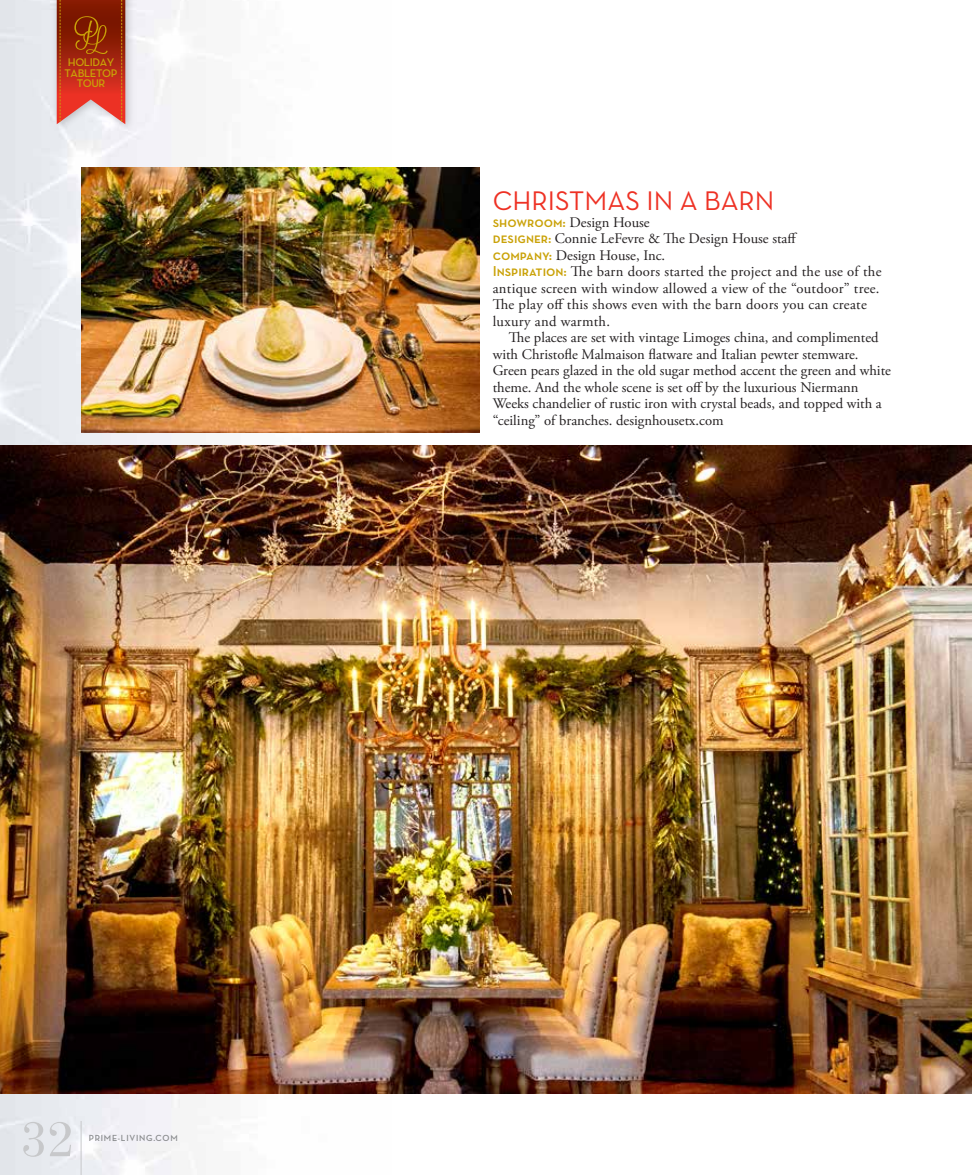
<style>
.page{position:relative;width:972px;height:1175px;background:#fff}
.page>*{position:absolute;margin:0;border:0;box-sizing:border-box;transform-origin:0 0}
.t1{font:52.2px "De Vinne BT Text";color:#c7c8ca}
.t2{font:27.3px "Neutra Text";color:#ee3124}
.t3{font:14.7px/16.5px "Adobe Garamond Pro";color:#231f20}
.t4{font:14.7px/16.5px "Adobe Garamond Pro";letter-spacing:.02em;color:#231f20}
.t5{font:600 11.25px/10.5px "Neutra Text";letter-spacing:-.035em;color:#caa208;text-align:center}
.t6{font:700 9px "Neutra Display";letter-spacing:.085em;color:#8a8c8e}
.s1{font-family:"Neutra Text Demi SC";color:#caa208}
</style>
<div class="page">
<img style="left:0;top:0;width:391px;height:1174px">
<img style="left:0;top:445px;width:972px;height:649px">
<img style="left:81px;top:167px;width:398px;height:265px">
<div style="left:51px;top:0;width:84px;height:133px;background:#231f20;opacity:.22"></div>
<svg style="left:57px;top:0;width:68px;height:124px;background:#b23d25"></svg>
<hr style="left:81px;top:1120px;width:1px;height:54px;background:#c7c8ca">
<p class="t5" style="left:65px;top:57px;width:54px">HOLIDAY<br>TABLETOP<br>TOUR</p>
<h1 class="t1" style="left:21px;top:1107px;width:56px">32</h1>
<p class="t6" style="left:89px;top:1133px;width:90px">PRIME-LIVING.COM</p>
<h2 class="t2" style="left:493px;top:184px;width:283px">CHRISTMAS IN A BARN</h2>
<p class="t4" style="left:493px;top:214px;width:390px"><span class="s1">showroom:</span> Design House<br><span class="s1">designer:</span> Connie LeFevre &amp; The Design House staff<br><span class="s1">company:</span> Design House, Inc.<br><span class="s1">Inspiration:</span> The barn doors started the project and the use of the antique screen with window allowed a view of the “outdoor” tree.<br>The play off this shows even with the barn doors you can create luxury and warmth.</p>
<p class="t3" style="left:493px;top:330px;width:400px;text-indent:16px">The places are set with vintage Limoges china, and complimented with Christofle Malmaison flatware and Italian pewter stemware.<br>Green pears glazed in the old sugar method accent the green and white theme. And the whole scene is set off by the luxurious Niermann Weeks chandelier of rustic iron with crystal beads, and topped with a “ceiling” of branches. designhousetx.com</p>
</div>
